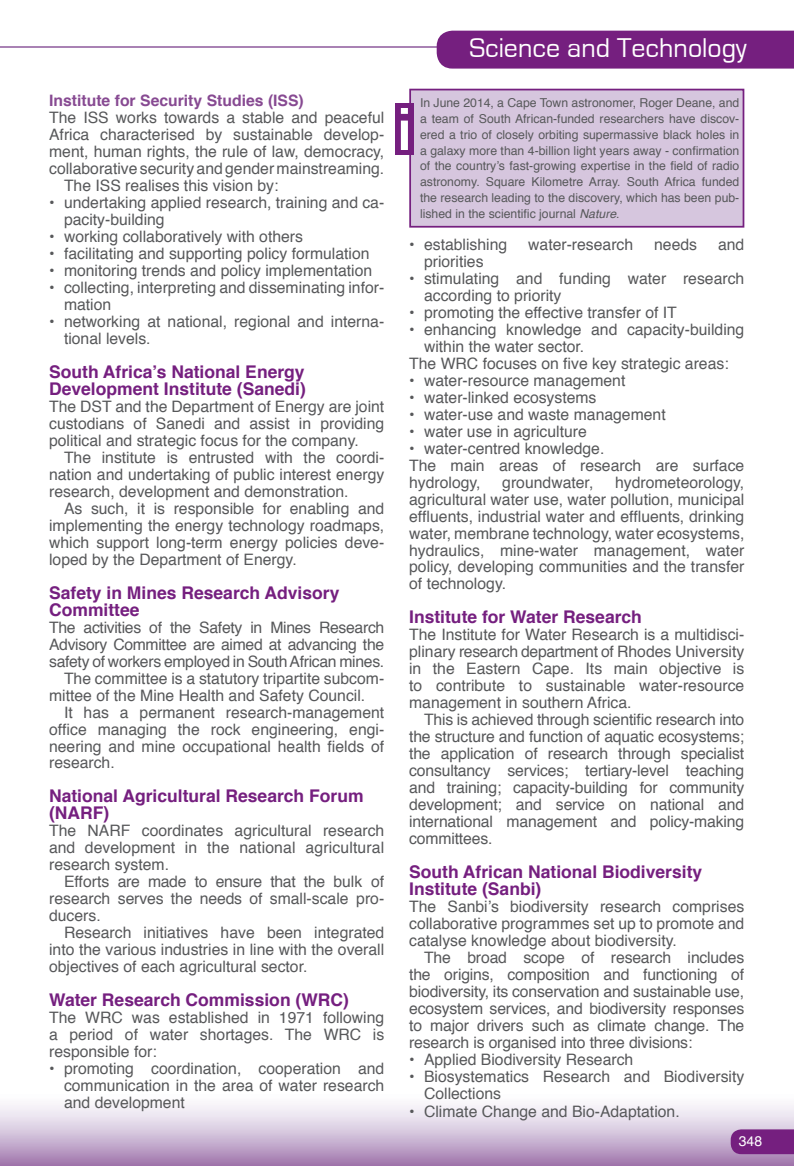
<style>
.page{position:relative;width:794px;height:1166px;background:#fff}
.page>*{position:absolute;margin:0;border:0;box-sizing:border-box;transform-origin:0 0}
.t1{font:700 63px "Eurostile";color:#fff}
.t2{font:28px "Eurostile";color:#fff}
.t3{font:700 17.5px/17px "Helvetica";color:#751f7f}
.t4{font:15.75px/17px "Helvetica";color:#57585a;text-align:justify}
.t5{font:15.75px "Helvetica";letter-spacing:-.02em;color:#57585a}
.t6{font:700 15.75px "Helvetica";color:#874a92}
.t7{font:14px "Helvetica";color:#fff}
.t8{font:12.25px/15.8px "Helvetica";color:#57585a;text-align:justify}
.s1{font-style:italic}
</style>
<div class="page">
<hr style="left:0;top:46px;width:504px;height:2px;background:#a982b4">
<div style="left:437px;top:31px;width:357px;height:38px;background:#751f7f"></div>
<svg style="left:730px;top:1129px;width:64px;height:25px;background:#792783"></svg>
<div style="left:410px;top:90px;width:333px;height:137px;background:#d6c6de"></div>
<div style="left:409px;top:89px;width:335px;height:139px;border:2px solid #751f7f"></div>
<div style="left:395px;top:103px;width:18px;height:51px;background:#751f7f"></div>
<p class="t6" style="left:49px;top:88px;width:256px">Institute for Security Studies (ISS)</p>
<p class="t4" style="left:49px;top:110px;width:337px">The ISS works towards a stable and peaceful</p>
<p class="t4" style="left:49px;top:127px;width:337px">Africa characterised by sustainable develop-</p>
<p class="t4" style="left:49px;top:144px;width:337px">ment, human rights, the rule of law, democracy,</p>
<p class="t4" style="left:49px;top:161px;width:337px">collaborative security and gender mainstreaming.</p>
<p class="t4" style="left:64px;top:178px;width:216px">The ISS realises this vision by:</p>
<p class="t4" style="left:64px;top:195px;width:322px;text-indent:-15px">• undertaking applied research, training and ca&shy;pacity-building</p>
<p class="t4" style="left:49px;top:229px;width:255px">• working collaboratively with others</p>
<p class="t4" style="left:49px;top:246px;width:322px">• facilitating and supporting policy formulation</p>
<p class="t4" style="left:49px;top:263px;width:325px">• monitoring trends and policy implementation</p>
<p class="t4" style="left:64px;top:279px;width:322px;text-indent:-15px">• collecting, interpreting and disseminating infor&shy;mation</p>
<p class="t4" style="left:64px;top:313px;width:322px;text-indent:-15px">• networking at national, regional and interna&shy;tional levels.</p>
<p class="t3" style="left:49px;top:363px;width:258px">South Africa’s National Energy<br>Development Institute (Sanedi)</p>
<p class="t4" style="left:49px;top:398px;width:337px">The DST and the Department of Energy are joint custodians of Sanedi and assist in providing political and strategic focus for the company.</p>
<p class="t4" style="left:49px;top:449px;width:337px;text-indent:15px">The institute is entrusted with the coordi&shy;nation and undertaking of public interest energy research, development and demonstration.</p>
<p class="t4" style="left:49px;top:500px;width:337px;text-indent:15px">As such, it is responsible for enabling and implementing the energy technology roadmaps, which support long-term energy policies deve&shy;loped by the Department of Energy.</p>
<p class="t3" style="left:49px;top:584px;width:292px">Safety in Mines Research Advisory<br>Committee</p>
<p class="t5" style="left:49px;top:615px;width:337px">The activities of the Safety in Mines Research</p>
<p class="t5" style="left:49px;top:632px;width:337px">Advisory Committee are aimed at advancing the</p>
<p class="t5" style="left:49px;top:649px;width:337px">safety of workers employed in South African mines.</p>
<p class="t4" style="left:64px;top:670px;width:322px">The committee is a statutory tripartite subcom-</p>
<p class="t4" style="left:49px;top:687px;width:318px">mittee of the Mine Health and Safety Council.</p>
<p class="t4" style="left:64px;top:704px;width:322px">It has a permanent research-management</p>
<p class="t4" style="left:49px;top:721px;width:337px">office managing the rock engineering, engi-</p>
<p class="t4" style="left:49px;top:738px;width:337px">neering and mine occupational health fields of</p>
<p class="t4" style="left:49px;top:755px;width:67px">research.</p>
<p class="t3" style="left:49px;top:788px;width:316px">National Agricultural Research Forum (NARF)</p>
<p class="t4" style="left:49px;top:823px;width:337px">The NARF coordinates agricultural research and development in the national agricultural research system.</p>
<p class="t4" style="left:49px;top:874px;width:337px;text-indent:15px">Efforts are made to ensure that the bulk of research serves the needs of small-scale pro&shy;ducers.</p>
<p class="t4" style="left:49px;top:925px;width:337px;text-indent:15px">Research initiatives have been integrated into the various industries in line with the overall objectives of each agricultural sector.</p>
<p class="t3" style="left:49px;top:992px;width:301px">Water Research Commission (WRC)</p>
<p class="t4" style="left:49px;top:1009px;width:337px">The WRC was established in 1971 following a period of water shortages. The WRC is responsible for:</p>
<p class="t4" style="left:64px;top:1060px;width:322px;text-indent:-15px">• promoting coordination, cooperation and communication in the area of water research and development</p>
<h2 class="t2" style="left:469px;top:33px;width:279px">Science and Technology</h2>
<h2 class="t2" style="left:532px;top:36px;width:194px">Arts and Culture</h2>
<h1 class="t1" style="left:397px;top:95px;width:15px">i</h1>
<p class="t8" style="left:420px;top:95px;width:321px">In June 2014, a Cape Town astronomer, Roger Deane, and a team of South African-funded researchers have discov&shy;ered a trio of closely orbiting supermassive black holes in a galaxy more than 4-billion light years away - confirmation of the country’s fast-growing expertise in the field of radio astronomy. Square Kilometre Array. South Africa funded the research leading to the discovery, which has been pub&shy;lished in the scientific journal <span class="s1">Nature</span>.</p>
<p class="t4" style="left:409px;top:236px;width:100px">• establishing</p>
<p class="t4" style="left:528px;top:236px;width:107px">water-research</p>
<p class="t4" style="left:654px;top:236px;width:44px">needs</p>
<p class="t4" style="left:718px;top:236px;width:28px">and</p>
<p class="t4" style="left:424px;top:253px;width:61px">priorities</p>
<p class="t4" style="left:424px;top:270px;width:322px;text-indent:-15px">• stimulating and funding water research according to priority</p>
<p class="t4" style="left:409px;top:304px;width:269px">• promoting the effective transfer of IT</p>
<p class="t4" style="left:409px;top:321px;width:337px">• enhancing knowledge and capacity-building</p>
<p class="t4" style="left:424px;top:338px;width:162px">within the water sector.</p>
<p class="t4" style="left:409px;top:355px;width:321px">The WRC focuses on five key strategic areas:</p>
<p class="t4" style="left:409px;top:372px;width:218px">• water-resource management</p>
<p class="t4" style="left:409px;top:389px;width:189px">• water-linked ecosystems</p>
<p class="t4" style="left:409px;top:406px;width:258px">• water-use and waste management</p>
<p class="t4" style="left:409px;top:423px;width:179px">• water use in agriculture</p>
<p class="t4" style="left:409px;top:440px;width:337px;text-align:left">• water-centred knowledge.<br>The main areas of research are surface hydrology,</p>
<p class="t4" style="left:409px;top:474px;width:337px;text-indent:206px">hydrometeorology, agricultural water use, water pollution, municipal effluents, industrial water and effluents, drinking water, membrane technology, water ecosystems, hydraulics, mine-water management, water policy, developing communities and the transfer of technology.</p>
<p class="t3" style="left:409px;top:609px;width:234px">Institute for Water Research</p>
<p class="t4" style="left:409px;top:627px;width:337px">The Institute for Water Research is a multidisci&shy;plinary research department of Rhodes University in the Eastern Cape. Its main objective is to contribute to sustainable water-resource management in southern Africa.</p>
<p class="t4" style="left:409px;top:712px;width:337px;text-indent:15px">This is achieved through scientific research into the structure and function of aquatic ecosystems; the application of research through specialist consultancy services; tertiary-level teaching and training; capacity-building for community development; and service on national and international management and policy-making committees.</p>
<p class="t3" style="left:409px;top:863px;width:295px">South African National Biodiversity<br>Institute (Sanbi)</p>
<p class="t4" style="left:409px;top:898px;width:337px">The Sanbi’s biodiversity research comprises collaborative programmes set up to promote and catalyse knowledge about biodiversity.</p>
<p class="t4" style="left:409px;top:949px;width:337px;text-indent:15px">The broad scope of research includes the origins, composition and functioning of biodiversity, its conservation and sustainable use, ecosystem services, and biodiversity responses to major drivers such as climate change. The research is organised into three divisions:</p>
<p class="t4" style="left:409px;top:1051px;width:226px">• Applied Biodiversity Research</p>
<p class="t4" style="left:424px;top:1068px;width:322px;line-height:17.5px;text-indent:-15px">• Biosystematics Research and Biodiversity<br>Collections</p>
<p class="t4" style="left:409px;top:1103px;width:272px">• Climate Change and Bio-Adaptation.</p>
<p class="t4" style="left:502px;top:474px;width:93px">groundwater,</p>
<p class="t7" style="left:738px;top:1130px;width:25px">348</p>
</div>
